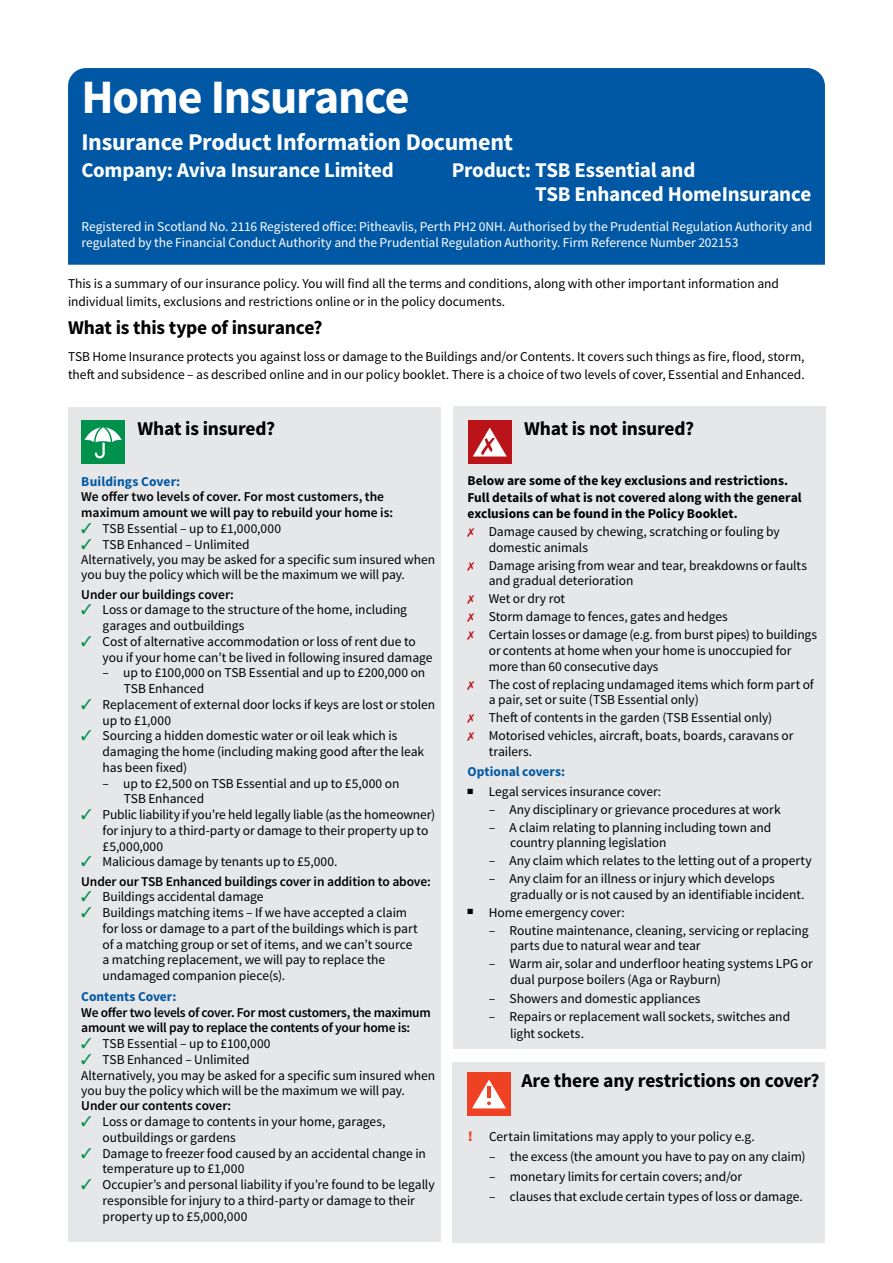
<style>
.page{position:relative;width:893px;height:1263px;background:#fff}
.page>*{position:absolute;margin:0;border:0;box-sizing:border-box;transform-origin:0 0}
.t1{font:700 48px "Source Sans Pro";letter-spacing:-.025em;color:#fff}
.t2{font:700 24px "Source Sans Pro";letter-spacing:-.015em;color:#fff}
.t3{font:700 21px/24px "Source Sans Pro";letter-spacing:-.015em;color:#fff}
.t4{font:700 19.5px "Source Sans Pro";letter-spacing:-.01em;color:#000}
.t5{font:13.5px/15.8px "Source Sans Pro";letter-spacing:-.005em;color:#000}
.t6{font:600 13.5px/15.8px "Source Sans Pro";letter-spacing:-.01em;color:#000}
.t7{font:13.5px/15.8px "Source Sans Pro";color:#fff}
.t8{font:700 13.5px/16.5px "Source Sans Pro";color:#000}
.t9{font:700 13.5px "Source Sans Pro";color:#0058a4}
.s1{color:#00914d}
.s2{font-weight:400}
.s3{color:#ba141a}
.s4{font-weight:900;font-size:14.25px;color:#ef4123}
</style>
<div class="page">
<div style="left:68px;top:68px;width:757px;height:197px;background:#0058a4"></div>
<div style="left:68px;top:407px;width:372px;height:835px;background:#e6e7e8"></div>
<div style="left:81px;top:420px;width:44px;height:44px;background:#00914d"></div>
<svg style="left:84px;top:427px;width:38px;height:32px"></svg>
<div style="left:453px;top:407px;width:372px;height:642px;background:#e6e7e8"></div>
<div style="left:468px;top:420px;width:43px;height:44px;background:#ba141a"></div>
<svg style="left:473px;top:428px;width:34px;height:28px"></svg>
<div style="left:453px;top:1062px;width:372px;height:180px;background:#e6e7e8"></div>
<div style="left:467px;top:1072px;width:44px;height:44px;background:#ef4123"></div>
<svg style="left:472px;top:1079px;width:34px;height:29px"></svg>
<h1 class="t1" style="left:81px;top:66px;width:330px">Home Insurance</h1>
<h2 class="t2" style="left:81px;top:126px;width:433px">Insurance Product Information Document</h2>
<h3 class="t3" style="left:81px;top:159px;width:314px">Company: Aviva Insurance Limited</h3>
<h3 class="t3" style="left:535px;top:159px;width:278px;text-indent:-83px">Product: TSB Essential and<br>TSB Enhanced HomeInsurance</h3>
<p class="t7" style="left:81px;top:219px;width:732px">Registered in Scotland No. 2116 Registered office: Pitheavlis, Perth PH2 0NH. Authorised by the Prudential Regulation Authority and regulated by the Financial Conduct Authority and the Prudential Regulation Authority. Firm Reference Number 202153</p>
<p class="t5" style="left:68px;top:275px;width:712px;line-height:18px">This is a summary of our insurance policy. You will find all the terms and conditions, along with other important information and individual limits, exclusions and restrictions online or in the policy documents.</p>
<h3 class="t4" style="left:68px;top:315px;width:256px">What is this type of insurance?</h3>
<p class="t5" style="left:68px;top:347px;width:738px;line-height:18px">TSB Home Insurance protects you against loss or damage to the Buildings and/or Contents. It covers such things as fire, flood, storm, theft and subsidence – as described online and in our policy booklet. There is a choice of two levels of cover, Essential and Enhanced.</p>
<h3 class="t4" style="left:138px;top:416px;width:139px">What is insured?</h3>
<h3 class="t4" style="left:524px;top:416px;width:171px">What is not insured?</h3>
<p class="t9" style="left:81px;top:472px;width:100px">Buildings Cover:</p>
<p class="t6" style="left:81px;top:489px;width:313px">We offer two levels of cover. For most customers, the maximum amount we will pay to rebuild your home is:</p>
<p class="t5" style="left:81px;top:521px;width:201px"><span class="s1">✓</span> TSB Essential – up to £1,000,000</p>
<p class="t5" style="left:81px;top:537px;width:355px;line-height:15.3px"><span class="s1">✓</span> TSB Enhanced – Unlimited<br>Alternatively, you may be asked for a specific sum insured when you buy the policy which will be the maximum we will pay.</p>
<p class="t6" style="left:81px;top:587px;width:154px">Under our buildings cover:</p>
<p class="t5" style="left:103px;top:602px;width:306px;text-indent:-21px"><span class="s1">✓</span> Loss or damage to the structure of the home, including garages and outbuildings</p>
<p class="t5" style="left:103px;top:634px;width:331px;text-indent:-21px"><span class="s1">✓</span> Cost of alternative accommodation or loss of rent due to you if your home can’t be lived in following insured damage</p>
<p class="t5" style="left:124px;top:665px;width:303px;text-indent:-21px">– up to £100,000 on TSB Essential and up to £200,000 on<br>TSB Enhanced</p>
<p class="t5" style="left:103px;top:697px;width:334px;text-indent:-21px"><span class="s1">✓</span> Replacement of external door locks if keys are lost or stolen up to £1,000</p>
<p class="t5" style="left:103px;top:728px;width:323px;text-indent:-21px"><span class="s1">✓</span> Sourcing a hidden domestic water or oil leak which is damaging the home (including making good after the leak has been fixed)</p>
<p class="t5" style="left:124px;top:775px;width:277px;text-indent:-21px">– up to £2,500 on TSB Essential and up to £5,000 on<br>TSB Enhanced</p>
<p class="t5" style="left:103px;top:807px;width:334px;text-indent:-21px"><span class="s1">✓</span> Public liability if you’re held legally liable (as the homeowner) for injury to a third-party or damage to their property up to £5,000,000</p>
<p class="t6" style="left:81px;top:853px;width:351px;line-height:19.2px"><span class="s1">✓</span> <span class="s2">Malicious damage by tenants up to £5,000.<br></span>Under our TSB Enhanced buildings cover in addition to above:</p>
<p class="t5" style="left:81px;top:889px;width:184px"><span class="s1">✓</span> Buildings accidental damage</p>
<p class="t5" style="left:103px;top:905px;width:317px;text-indent:-21px"><span class="s1">✓</span> Buildings matching items – If we have accepted a claim for loss or damage to a part of the buildings which is part of a matching group or set of items, and we can’t source a matching replacement, we will pay to replace the undamaged companion piece(s).</p>
<p class="t9" style="left:81px;top:988px;width:97px">Contents Cover:</p>
<p class="t6" style="left:81px;top:1005px;width:351px">We offer two levels of cover. For most customers, the maximum amount we will pay to replace the contents of your home is:</p>
<p class="t5" style="left:81px;top:1036px;width:191px"><span class="s1">✓</span> TSB Essential – up to £100,000</p>
<p class="t5" style="left:81px;top:1052px;width:355px;line-height:15.3px"><span class="s1">✓</span> TSB Enhanced – Unlimited<br>Alternatively, you may be asked for a specific sum insured when you buy the policy which will be the maximum we will pay.</p>
<p class="t6" style="left:81px;top:1098px;width:151px">Under our contents cover:</p>
<p class="t5" style="left:103px;top:1114px;width:284px;text-indent:-21px"><span class="s1">✓</span> Loss or damage to contents in your home, garages, outbuildings or gardens</p>
<p class="t5" style="left:103px;top:1145px;width:325px;text-indent:-21px"><span class="s1">✓</span> Damage to freezer food caused by an accidental change in temperature up to £1,000</p>
<p class="t5" style="left:103px;top:1177px;width:334px;text-indent:-21px"><span class="s1">✓</span> Occupier’s and personal liability if you’re found to be legally responsible for injury to a third-party or damage to their property up to £5,000,000</p>
<p class="t8" style="left:468px;top:473px;width:336px">Below are some of the key exclusions and restrictions.<br>Full details of what is not covered along with the general exclusions can be found in the Policy Booklet.</p>
<p class="t5" style="left:489px;top:524px;width:293px;text-indent:-21px"><span class="s3">✗</span> Damage caused by chewing, scratching or fouling by domestic animals</p>
<p class="t5" style="left:489px;top:558px;width:320px;text-indent:-21px"><span class="s3">✗</span> Damage arising from wear and tear, breakdowns or faults and gradual deterioration</p>
<p class="t5" style="left:468px;top:590px;width:351px;line-height:17.9px"><span class="s3">✗</span> Wet or dry rot<br><span class="s3">✗</span> Storm damage to fences, gates and hedges<br><span class="s3">✗</span> Certain losses or damage (e.g. from burst pipes) to buildings</p>
<p class="t5" style="left:489px;top:643px;width:304px">or contents at home when your home is unoccupied for more than 60 consecutive days</p>
<p class="t5" style="left:489px;top:676px;width:327px;text-indent:-21px"><span class="s3">✗</span> The cost of replacing undamaged items which form part of a pair, set or suite (TSB Essential only)</p>
<p class="t5" style="left:468px;top:709px;width:327px;line-height:17.9px"><span class="s3">✗</span> Theft of contents in the garden (TSB Essential only)<br><span class="s3">✗</span> Motorised vehicles, aircraft, boats, boards, caravans or</p>
<p class="t5" style="left:489px;top:744px;width:45px">trailers.</p>
<p class="t9" style="left:468px;top:763px;width:99px">Optional covers:</p>
<p class="t5" style="left:468px;top:784px;width:195px">■ Legal services insurance cover:</p>
<p class="t5" style="left:489px;top:801px;width:293px">– Any disciplinary or grievance procedures at work</p>
<p class="t5" style="left:510px;top:819px;width:263px;text-indent:-21px">– A claim relating to planning including town and country planning legislation</p>
<p class="t5" style="left:489px;top:853px;width:324px">– Any claim which relates to the letting out of a property</p>
<p class="t5" style="left:510px;top:871px;width:296px;text-indent:-21px">– Any claim for an illness or injury which develops gradually or is not caused by an identifiable incident.</p>
<p class="t5" style="left:468px;top:904px;width:159px">■ Home emergency cover:</p>
<p class="t5" style="left:510px;top:922px;width:300px;text-indent:-21px">– Routine maintenance, cleaning, servicing or replacing parts due to natural wear and tear</p>
<p class="t5" style="left:510px;top:956px;width:304px;text-indent:-21px">– Warm air, solar and underfloor heating systems LPG or dual purpose boilers (Aga or Rayburn)</p>
<p class="t5" style="left:489px;top:990px;width:213px">– Showers and domestic appliances</p>
<p class="t5" style="left:510px;top:1009px;width:282px;line-height:16.5px;text-indent:-21px">– Repairs or replacement wall sockets, switches and light sockets.</p>
<h3 class="t4" style="left:521px;top:1068px;width:300px">Are there any restrictions on cover?</h3>
<p class="t5" style="left:468px;top:1128px;width:289px"><span class="s4">!</span> Certain limitations may apply to your policy e.g.</p>
<p class="t5" style="left:489px;top:1148px;width:318px">– the excess (the amount you have to pay on any claim)</p>
<p class="t5" style="left:489px;top:1168px;width:255px">– monetary limits for certain covers; and/or</p>
<p class="t5" style="left:489px;top:1188px;width:315px">– clauses that exclude certain types of loss or damage.</p>
</div>
